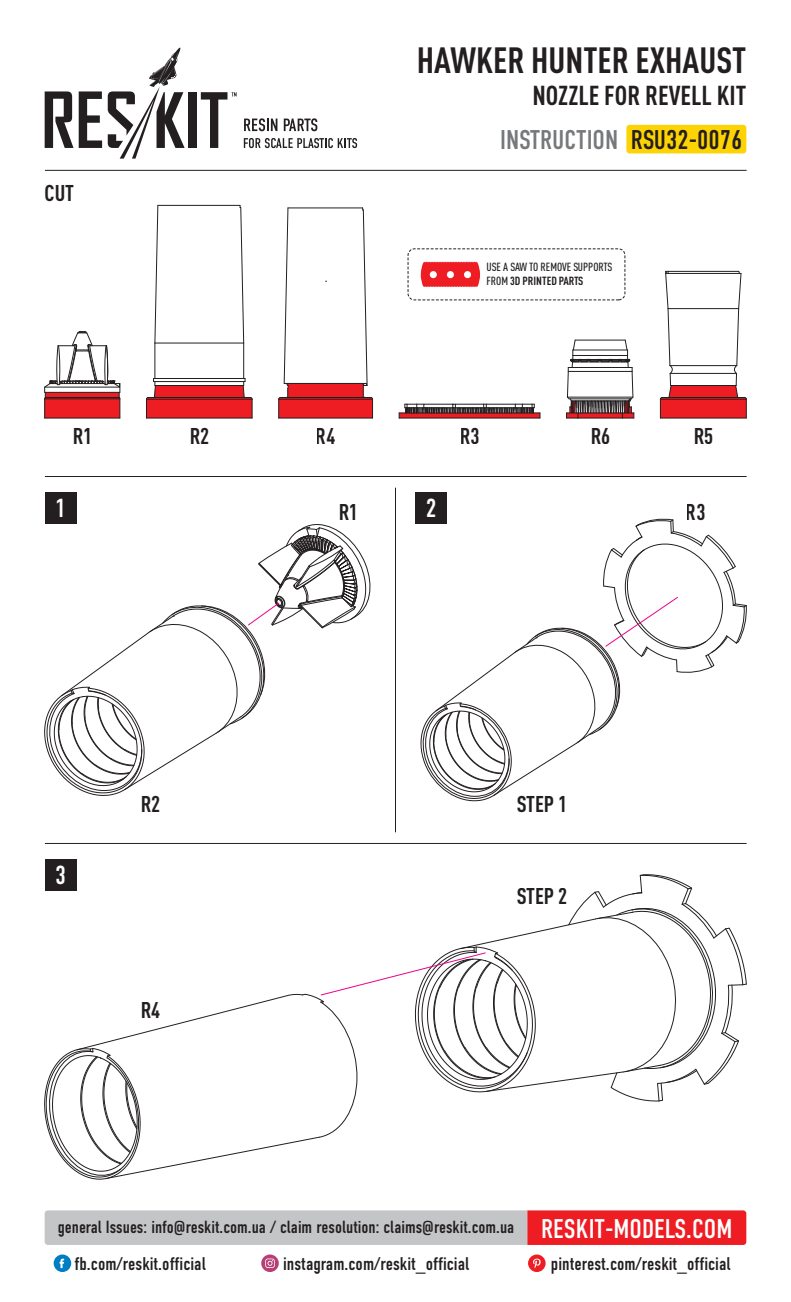
<style>
.page{position:relative;width:791px;height:1302px;background:#fff}
.page>*{position:absolute;margin:0;border:0;box-sizing:border-box;transform-origin:0 0}
.t1{font:700 condensed 36px "DIN Pro";color:#231f20}
.t2{font:27px "DIN Condensed C";color:#76787b}
.t3{font:700 condensed 27px "DIN Pro";color:#231f20}
.t4{font:26.1px "DIN Condensed C";color:#fff}
.t5{font:700 condensed 22.5px "DIN Pro";color:#231f20}
.t6{font:18.22px "DIN Condensed C";color:#231f20}
.t7{font:17.55px "DIN Condensed C";color:#231f20}
.t8{font:500 condensed 11.7px/14px "DIN Pro";color:#231f20}
.s1{color:#231f20}
.s2{font-weight:700}
.s3{font-size:27px;color:#fff}
</style>
<div class="page">
<svg style="left:45px;top:91px;width:57px;height:57px"></svg>
<div style="left:188px;top:92px;width:8px;height:56px;background:#231f20"></div>
<svg style="left:201px;top:92px;width:36px;height:56px"></svg>
<svg style="left:108px;top:47px;width:77px;height:112px"></svg>
<svg style="left:244px;top:118px;width:33px;height:13px"></svg>
<svg style="left:284px;top:118px;width:33px;height:13px"></svg>
<svg style="left:244px;top:138px;width:113px;height:10px"></svg>
<div style="left:626px;top:125px;width:120px;height:28px;background:#fed304;border-radius:3px"></div>
<hr style="left:45px;top:170px;width:701px;height:1px;background:#231f20">
<hr style="left:45px;top:476px;width:701px;height:1px;background:#231f20">
<hr style="left:45px;top:843px;width:701px;height:1px;background:#231f20">
<div style="left:54px;top:1254px;width:17px;height:17px;background:#007ec5;border-radius:50%"></div>
<svg style="left:60px;top:1258px;width:4px;height:9px"></svg>
<svg style="left:261px;top:1254px;width:18px;height:17px"></svg>
<svg style="left:265px;top:1258px;width:10px;height:9px"></svg>
<div style="left:528px;top:1254px;width:18px;height:17px;background:#ee1d23;border-radius:50%"></div>
<svg style="left:533px;top:1258px;width:8px;height:9px"></svg>
<svg style="left:45px;top:1210px;width:701px;height:34px;background:#d19194"></svg>
<hr style="left:395px;top:487px;width:1px;height:345px;background:#231f20">
<div style="left:45px;top:492px;width:32px;height:32px;background:#231f20"></div>
<div style="left:45px;top:859px;width:32px;height:32px;background:#231f20"></div>
<div style="left:415px;top:492px;width:32px;height:32px;background:#231f20"></div>
<svg style="left:421px;top:261px;width:59px;height:26px;background:#f03f44"></svg>
<div style="left:408px;top:248px;width:217px;height:52px;border:1px dashed #231f20;border-radius:6px"></div>
<svg style="left:660px;top:271px;width:87px;height:147px"></svg>
<svg style="left:566px;top:339px;width:68px;height:79px"></svg>
<svg style="left:399px;top:404px;width:141px;height:14px"></svg>
<hr style="left:154px;top:343px;width:1px;height:35px;background:#231f20">
<hr style="left:243px;top:343px;width:1px;height:35px;background:#231f20">
<svg style="left:155px;top:205px;width:3px;height:137px"></svg>
<hr style="left:158px;top:205px;width:82px;height:1px;background:#231f20">
<hr style="left:155px;top:342px;width:89px;height:1px;background:#231f20">
<svg style="left:146px;top:378px;width:107px;height:40px"></svg>
<svg style="left:240px;top:205px;width:4px;height:138px"></svg>
<svg style="left:44px;top:331px;width:76px;height:87px"></svg>
<svg style="left:278px;top:207px;width:95px;height:211px"></svg>
<svg style="left:44px;top:524px;width:327px;height:272px"></svg>
<svg style="left:420px;top:518px;width:327px;height:284px"></svg>
<svg style="left:44px;top:874px;width:703px;height:306px"></svg>
<h1 class="t1" style="left:417px;top:33px;width:331px">HAWKER HUNTER EXHAUST</h1>
<h2 class="t3" style="left:532px;top:75px;width:215px">NOZZLE FOR REVELL KIT</h2>
<p class="t5" style="left:45px;top:176px;width:31px">CUT</p>
<h2 class="t2" style="left:500px;top:125px;width:244px">INSTRUCTION <span class="s1">RSU32-0076</span></h2>
<p class="t8" style="left:486px;top:259px;width:127px">USE A SAW TO REMOVE SUPPORTS<br>FROM <span class="s2">3D PRINTED PARTS</span></p>
<p class="t5" style="left:72px;top:418px;width:21px">R1</p>
<p class="t5" style="left:189px;top:418px;width:21px">R2</p>
<p class="t5" style="left:316px;top:418px;width:21px">R4</p>
<p class="t5" style="left:460px;top:418px;width:21px">R3</p>
<p class="t5" style="left:590px;top:418px;width:21px">R6</p>
<p class="t5" style="left:693px;top:418px;width:21px">R5</p>
<h3 class="t4" style="left:55px;top:494px;width:12px">1</h3>
<h3 class="t4" style="left:426px;top:494px;width:12px">2</h3>
<p class="t5" style="left:338px;top:495px;width:21px">R1</p>
<p class="t5" style="left:686px;top:495px;width:21px">R3</p>
<h3 class="t4" style="left:55px;top:860px;width:12px">3</h3>
<p class="t5" style="left:140px;top:786px;width:21px">R2</p>
<p class="t5" style="left:140px;top:992px;width:21px">R4</p>
<p class="t5" style="left:516px;top:786px;width:52px">STEP 1</p>
<p class="t5" style="left:516px;top:879px;width:52px">STEP 2</p>
<p class="t7" style="left:58px;top:1217px;width:676px">general Issues: info@reskit.com.ua / claim resolution: claims@reskit.com.ua <span class="s3">RESKIT-MODELS.COM</span></p>
<p class="t6" style="left:74px;top:1253px;width:133px">fb.com/reskit.official</p>
<p class="t6" style="left:283px;top:1253px;width:188px">instagram.com/reskit_official</p>
<p class="t6" style="left:551px;top:1253px;width:181px">pinterest.com/reskit_official</p>
</div>
